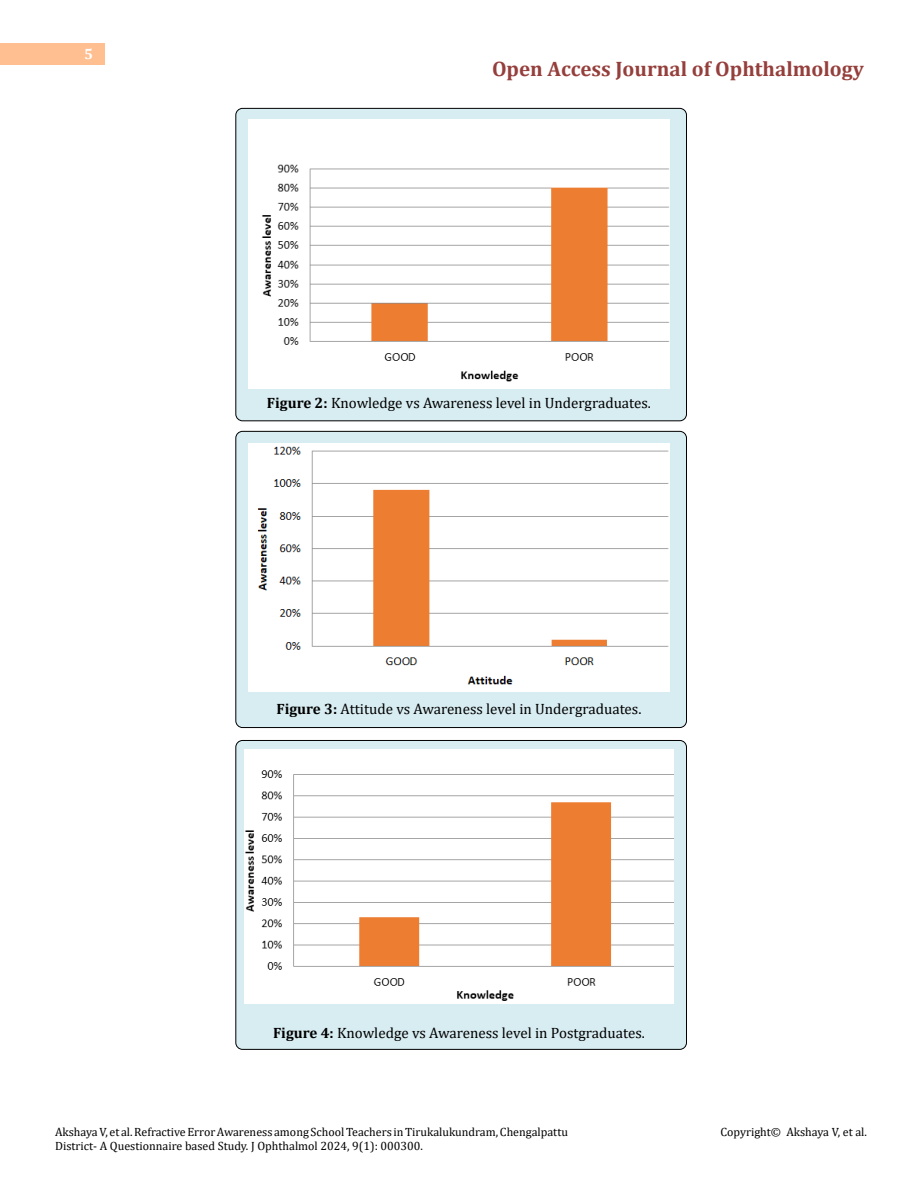
<style>
.page{position:relative;width:918px;height:1188px;background:#fff}
.page>*{position:absolute;margin:0;border:0;box-sizing:border-box;transform-origin:0 0}
.t1{font:700 21px "Cambria";color:#953f3c}
.t2{font:15px "Cambria";color:#000}
.t3{font:700 15px "Cambria";color:#fff}
.t4{font:12px/14.4px "Cambria";color:#000}
.s1{font-weight:700}
</style>
<div class="page">
<div style="left:0;top:43px;width:105px;height:21px;background:#ffbf91"></div>
<div style="left:236px;top:431px;width:451px;height:297px;background:#d8edf2;border-radius:7px"></div>
<div style="left:235px;top:431px;width:452px;height:297px;border:1px solid #000;border-radius:7px"></div>
<div style="left:236px;top:740px;width:451px;height:309px;background:#d8edf2;border-radius:7px"></div>
<div style="left:235px;top:740px;width:452px;height:310px;border:1px solid #000;border-radius:7px"></div>
<div style="left:236px;top:108px;width:451px;height:313px;background:#d8edf2;border-radius:7px"></div>
<div style="left:235px;top:108px;width:452px;height:313px;border:1px solid #000;border-radius:7px"></div>
<img style="left:249px;top:120px;width:420px;height:268px">
<img style="left:249px;top:444px;width:420px;height:248px">
<img style="left:245px;top:750px;width:428px;height:253px">
<p class="t3" style="left:84px;top:44px;width:10px">5</p>
<h1 class="t1" style="left:492px;top:54px;width:373px">Open Access Journal of Ophthalmology</h1>
<p class="t2" style="left:267px;top:394px;width:386px"><span class="s1">Figure 2:</span> Knowledge vs Awareness level in Undergraduates.</p>
<p class="t2" style="left:277px;top:700px;width:366px"><span class="s1">Figure 3:</span> Attitude vs Awareness level in Undergraduates.</p>
<p class="t2" style="left:273px;top:1024px;width:373px"><span class="s1">Figure 4:</span> Knowledge vs Awareness level in Postgraduates.</p>
<p class="t4" style="left:55px;top:1124px;width:514px">Akshaya V, et al. Refractive Error Awareness among School Teachers in Tirukalukundram, Chengalpattu<br>District- A Questionnaire based Study. J Ophthalmol 2024, 9(1): 000300.</p>
<p class="t4" style="left:720px;top:1124px;width:148px">Copyright© Akshaya V, et al.</p>
</div>
